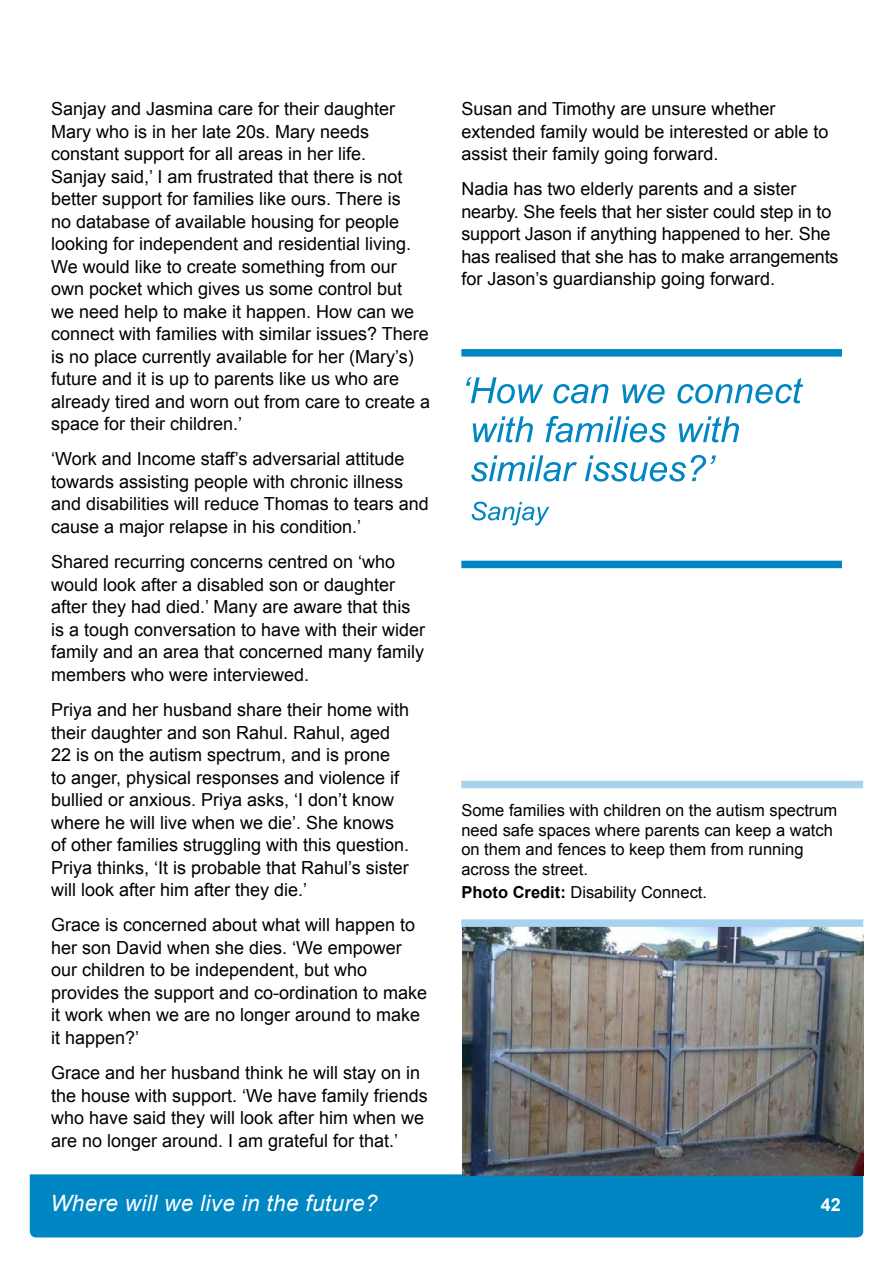
<style>
.page{position:relative;width:893px;height:1263px;background:#fff}
.page>*{position:absolute;margin:0;border:0;box-sizing:border-box;transform-origin:0 0}
.t1{font:italic 22.5px "Arial";letter-spacing:.015em;color:#fff}
.BODY_COPY_h5{font:18px/22.5px "Arial";color:#000}
.t2{font:700 18px "Arial";color:#fff}
.CAPTION_H6{font:16.5px/19.5px "Arial";color:#000}
.s1{font-weight:700}
</style>
<div class="page">
<div style="left:30px;top:1174px;width:833px;height:63px;background:#0086c2"></div>
<img style="left:462px;top:927px;width:401px;height:248px">
<div style="left:461px;top:781px;width:402px;height:7px;background:#a8d2ed"></div>
<div style="left:461px;top:919px;width:402px;height:8px;background:#a8d2ed"></div>
<div style="left:461px;top:349px;width:381px;height:8px;background:#0086c2"></div>
<div style="left:461px;top:561px;width:381px;height:7px;background:#0086c2"></div>
<svg style="left:472px;top:502px;width:77px;height:23px"></svg>
<svg style="left:471px;top:455px;width:245px;height:26px"></svg>
<svg style="left:473px;top:416px;width:266px;height:26px"></svg>
<svg style="left:466px;top:377px;width:337px;height:26px"></svg>
<h5 class="BODY_COPY_h5" style="left:51px;top:98px;width:381px">Sanjay and Jasmina care for their daughter Mary who is in her late 20s. Mary needs constant support for all areas in her life.<br>Sanjay said,’ I am frustrated that there is not better support for families like ours. There is<br>no database of available housing for people looking for independent and residential living.<br>We would like to create something from our own pocket which gives us some control but<br>we need help to make it happen. How can we connect with families with similar issues? There is no place currently available for her (Mary’s) future and it is up to parents like us who are already tired and worn out from care to create a space for their children.’</h5>
<h5 class="BODY_COPY_h5" style="left:51px;top:448px;width:379px">‘Work and Income staff’s adversarial attitude towards assisting people with chronic illness and disabilities will reduce Thomas to tears and cause a major relapse in his condition.’</h5>
<h5 class="BODY_COPY_h5" style="left:51px;top:551px;width:376px">Shared recurring concerns centred on ‘who would look after a disabled son or daughter after they had died.’ Many are aware that this is a tough conversation to have with their wider family and an area that concerned many family members who were interviewed.</h5>
<h5 class="BODY_COPY_h5" style="left:51px;top:699px;width:360px">Priya and her husband share their home with their daughter and son Rahul. Rahul, aged 22 is on the autism spectrum, and is prone to anger, physical responses and violence if bullied or anxious. Priya asks, ‘I don’t know where he will live when we die’. She knows of other families struggling with this question.<br>Priya thinks, ‘It is probable that Rahul’s sister will look after him after they die.’</h5>
<h5 class="BODY_COPY_h5" style="left:51px;top:914px;width:378px">Grace is concerned about what will happen to her son David when she dies. ‘We empower our children to be independent, but who provides the support and co-ordination to make it work when we are no longer around to make it happen?’</h5>
<h5 class="BODY_COPY_h5" style="left:51px;top:1062px;width:378px">Grace and her husband think he will stay on in the house with support. ‘We have family friends who have said they will look after him when we are no longer around. I am grateful for that.’</h5>
<h5 class="BODY_COPY_h5" style="left:461px;top:98px;width:369px">Susan and Timothy are unsure whether extended family would be interested or able to assist their family going forward.</h5>
<h5 class="BODY_COPY_h5" style="left:461px;top:178px;width:379px">Nadia has two elderly parents and a sister nearby. She feels that her sister could step in to support Jason if anything happened to her. She has realised that she has to make arrangements for Jason’s guardianship going forward.</h5>
<h6 class="CAPTION_H6" style="left:461px;top:801px;width:377px">Some families with children on the autism spectrum need safe spaces where parents can keep a watch on them and fences to keep them from running across the street.</h6>
<h6 class="CAPTION_H6" style="left:461px;top:883px;width:247px"><span class="s1">Photo Credit:</span> Disability Connect.</h6>
<p class="t1" style="left:50px;top:1189px;width:329px">Where will we live in the future?</p>
<p class="t2" style="left:821px;top:1192px;width:22px">42</p>
</div>
